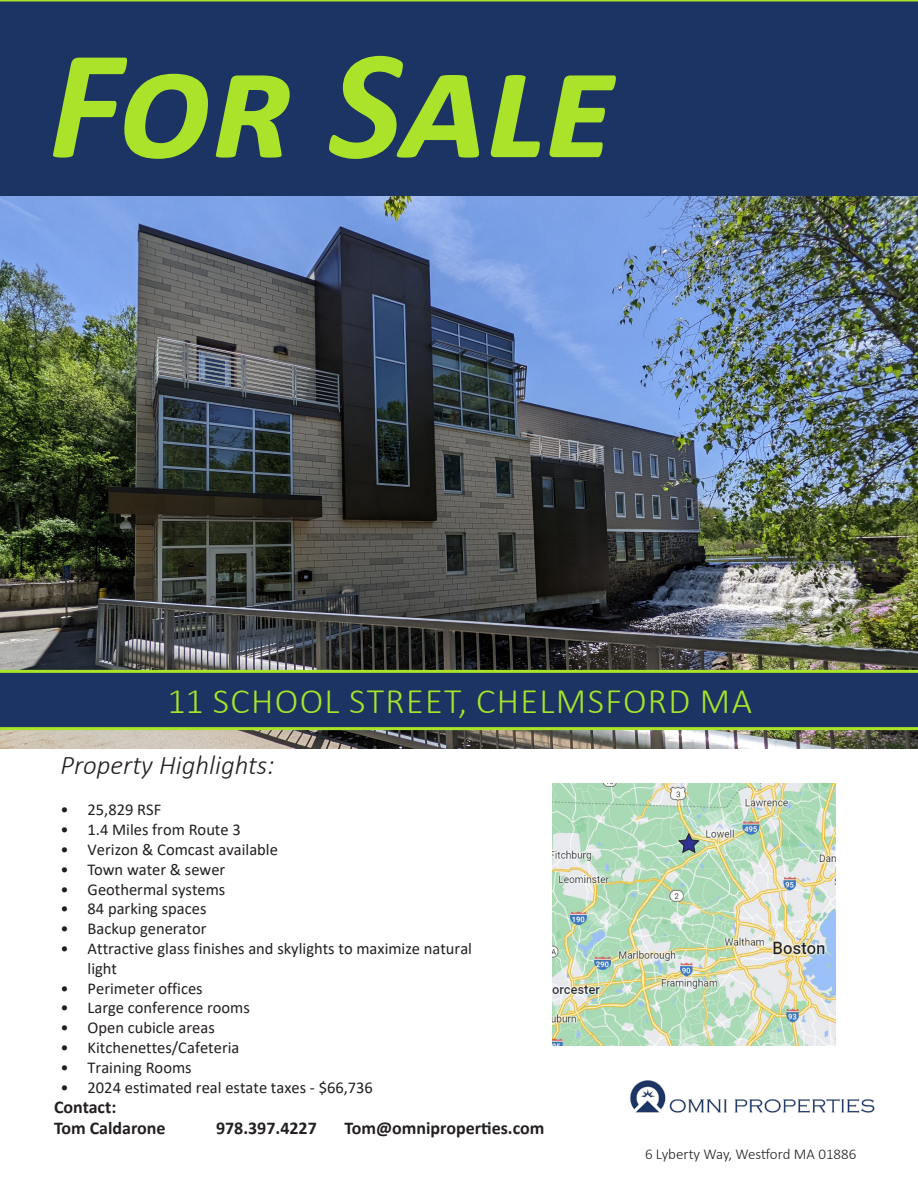
<style>
.page{position:relative;width:918px;height:1188px;background:#fff}
.page>*{position:absolute;margin:0;border:0;box-sizing:border-box;transform-origin:0 0}
.t1{font:italic 700 157.5px "Calibri";color:#aae329}
.t2{font:300 36px "Calibri";letter-spacing:.04em;color:#aae329}
.t3{font:italic 300 27px "Calibri";color:#231f20}
.t4{font:700 18px "Calibri";color:#231f20}
.t5{font:16.5px/19.8px "Calibri";color:#231f20}
.t6{font:300 15px "Calibri";color:#231f20}
</style>
<div class="page">
<div style="left:0;top:0;width:918px;height:196px;background:#1b3463"></div>
<img style="left:0;top:196px;width:918px;height:552px">
<img style="left:553px;top:783px;width:283px;height:263px">
<img style="left:631px;top:1080px;width:244px;height:33px">
<svg style="left:679px;top:834px;width:20px;height:18px"></svg>
<svg style="left:0;top:670px;width:918px;height:60px"></svg>
<p class="t1" style="left:49px;top:-7px;width:568px">For Sale</p>
<p class="t2" style="left:167px;top:679px;width:586px">11 SCHOOL STREET, CHELMSFORD MA</p>
<p class="t3" style="left:61px;top:748px;width:215px">Property Highlights:</p>
<p class="t5" style="left:61px;top:800px;width:102px">• 25,829 RSF</p>
<p class="t5" style="left:61px;top:819px;width:182px">• 1.4 Miles from Route 3</p>
<p class="t5" style="left:61px;top:839px;width:219px">• Verizon &amp; Comcast available</p>
<p class="t5" style="left:61px;top:859px;width:166px">• Town water &amp; sewer</p>
<p class="t5" style="left:61px;top:879px;width:166px">• Geothermal systems</p>
<p class="t5" style="left:61px;top:899px;width:147px">• 84 parking spaces</p>
<p class="t5" style="left:61px;top:918px;width:147px">• Backup generator</p>
<p class="t5" style="left:88px;top:938px;width:386px;text-indent:-27px">• Attractive glass finishes and skylights to maximize natural light</p>
<p class="t5" style="left:61px;top:978px;width:144px">• Perimeter offices</p>
<p class="t5" style="left:61px;top:998px;width:191px">• Large conference rooms</p>
<p class="t5" style="left:61px;top:1017px;width:156px">• Open cubicle areas</p>
<p class="t5" style="left:61px;top:1037px;width:180px">• Kitchenettes/Cafeteria</p>
<p class="t5" style="left:61px;top:1057px;width:133px">• Training Rooms</p>
<p class="t5" style="left:61px;top:1077px;width:314px">• 2024 estimated real estate taxes - $66,736</p>
<p class="t4" style="left:54px;top:1094px;width:64px">Contact:</p>
<p class="t4" style="left:54px;top:1116px;width:113px">Tom Caldarone</p>
<p class="t4" style="left:216px;top:1116px;width:102px">978.397.4227</p>
<p class="t4" style="left:344px;top:1116px;width:202px">Tom@omniproperties.com</p>
<p class="t6" style="left:645px;top:1145px;width:213px">6 Lyberty Way, Westford MA 01886</p>
</div>
